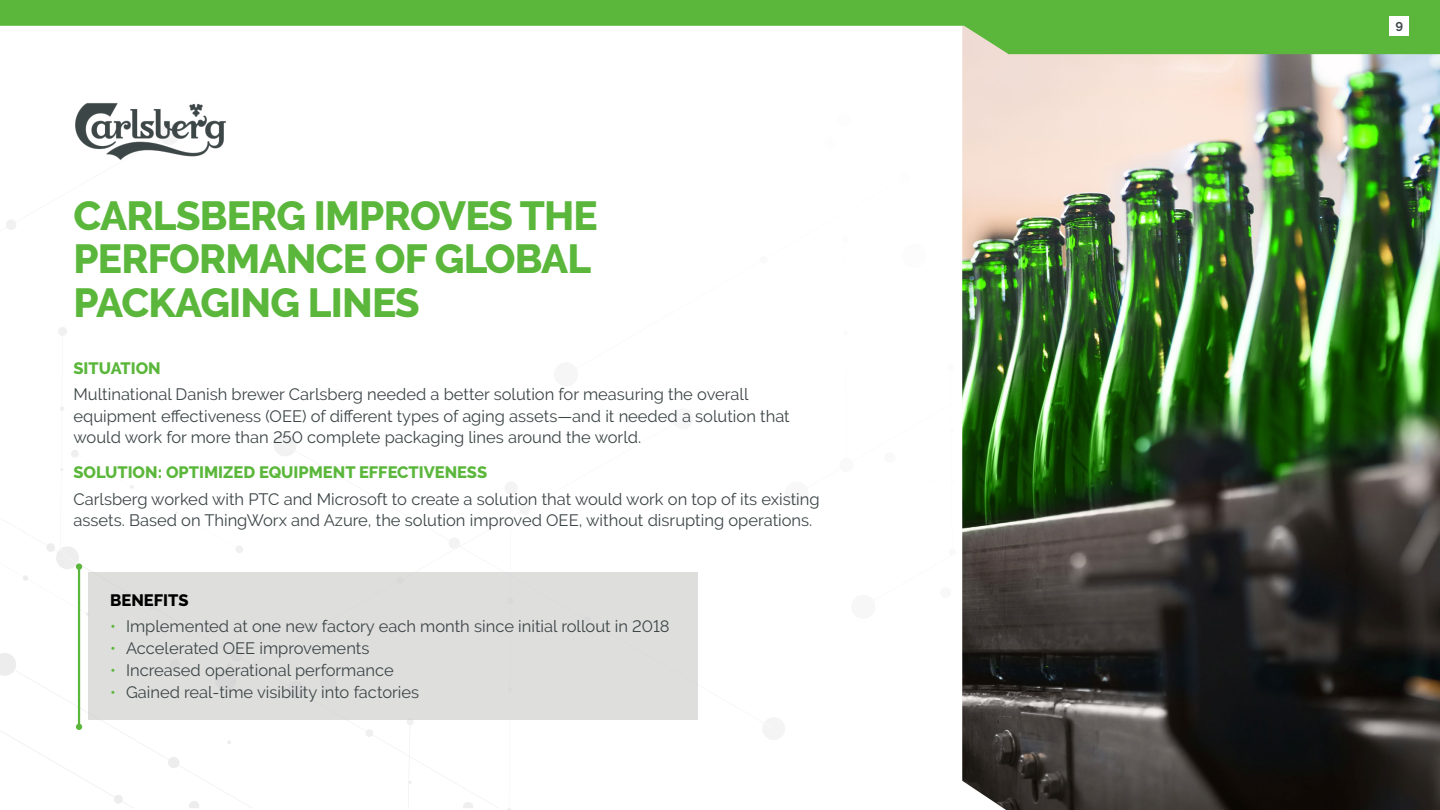
<style>
.page{position:relative;width:1440px;height:810px;background:#fff}
.page>*{position:absolute;margin:0;border:0;box-sizing:border-box;transform-origin:0 0}
.t1{font:800 40.5px/43.5px "PTC Raleway";letter-spacing:-.02em;color:#5bb73b}
.t2{font:16.5px/21.8px "PTC Raleway";color:#3d4647}
.t3{font:800 16.5px "PTC Raleway";color:#5bb73b}
.t4{font:800 16.5px "PTC Raleway";color:#000}
.t5{font:700 12.75px "PTC Raleway";color:#3d4647}
.s1{color:#5bb73b}
</style>
<div class="page">
<svg style="left:763px;top:718px;width:22px;height:22px"></svg>
<svg style="left:366px;top:729px;width:7px;height:8px"></svg>
<svg style="left:274px;top:434px;width:186px;height:115px"></svg>
<svg style="left:6px;top:220px;width:10px;height:10px"></svg>
<svg style="left:463px;top:802px;width:10px;height:6px"></svg>
<svg style="left:274px;top:518px;width:15px;height:31px"></svg>
<div style="left:505px;top:481px;width:13px;height:14px;background:#f4f4f5;border-radius:7px"></div>
<svg style="left:507px;top:505px;width:23px;height:305px"></svg>
<div style="left:407px;top:718px;width:7px;height:8px;background:#ededee;border-radius:4px"></div>
<svg style="left:408px;top:756px;width:4px;height:47px"></svg>
<div style="left:58px;top:327px;width:9px;height:9px;background:#ededee;border-radius:4px"></div>
<img style="left:962px;top:54px;width:478px;height:756px">
<svg style="left:0;top:0;width:1440px;height:54px;fill:#5bb73b"></svg>
<svg style="left:0;top:407px;width:252px;height:401px"></svg>
<div style="left:88px;top:572px;width:610px;height:148px;background:#dededd"></div>
<div style="left:1390px;top:16px;width:19px;height:20px;background:#fff"></div>
<img style="left:75px;top:103px;width:151px;height:57px">
<h1 class="t1" style="left:74px;top:194px;width:526px">CARLSBERG IMPROVES THE<br>PERFORMANCE OF GLOBAL<br>PACKAGING LINES</h1>
<p class="t3" style="left:74px;top:358px;width:89px">SITUATION</p>
<p class="t2" style="left:74px;top:383px;width:718px">Multinational Danish brewer Carlsberg needed a better solution for measuring the overall equipment effectiveness (OEE) of different types of aging assets—and it needed a solution that would work for more than 250 complete packaging lines around the world.</p>
<p class="t3" style="left:74px;top:463px;width:415px">SOLUTION: OPTIMIZED EQUIPMENT EFFECTIVENESS</p>
<p class="t2" style="left:74px;top:488px;width:748px">Carlsberg worked with PTC and Microsoft to create a solution that would work on top of its existing assets. Based on ThingWorx and Azure, the solution improved OEE, without disrupting operations.</p>
<p class="t4" style="left:110px;top:591px;width:80px">BENEFITS</p>
<p class="t2" style="left:110px;top:616px;width:561px"><span class="s1">•</span> Implemented at one new factory each month since initial rollout in 2018</p>
<p class="t2" style="left:110px;top:637px;width:261px"><span class="s1">•</span> Accelerated OEE improvements</p>
<p class="t2" style="left:110px;top:659px;width:285px"><span class="s1">•</span> Increased operational performance</p>
<p class="t2" style="left:110px;top:681px;width:311px"><span class="s1">•</span> Gained real-time visibility into factories</p>
<p class="t5" style="left:1396px;top:20px;width:9px">9</p>
</div>
